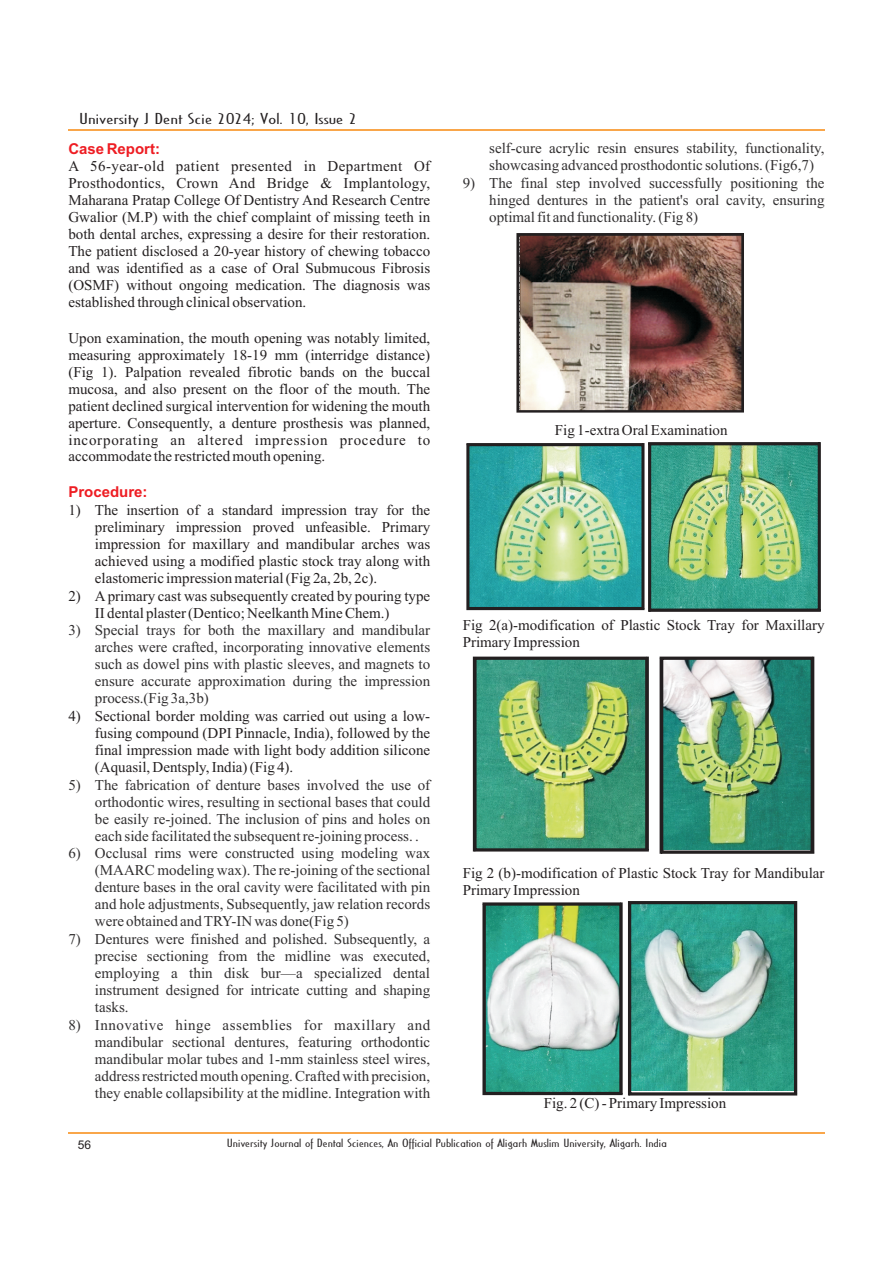
<style>
.page{position:relative;width:893px;height:1263px;background:#fff}
.page>*{position:absolute;margin:0;border:0;box-sizing:border-box;transform-origin:0 0}
.t1{font:15px/17px "Times New Roman";color:#231f20;text-align:justify}
.t2{font:15px/17px "Times New Roman";color:#312f30;text-align:justify}
.t3{font:15px "Cassandra";color:#231f20;scale:1.66 1}
.t4{font:700 15px "Arial";color:#ee1d23}
.t5{font:12px "Arial";color:#231f20}
.t6{font:11.25px "Cassandra";color:#231f20;scale:1.51 1}
</style>
<div class="page">
<svg style="left:482px;top:901px;width:315px;height:194px;background:#77b4a3"></svg>
<img style="left:660px;top:657px;width:154px;height:197px">
<svg style="left:473px;top:657px;width:176px;height:194px;background:#60a070"></svg>
<img style="left:466px;top:442px;width:355px;height:170px">
<hr style="left:68px;top:130px;width:756px;height:1px;background:#f9a64a">
<hr style="left:68px;top:1132px;width:756px;height:1px;background:#f9a64a">
<img style="left:516px;top:233px;width:228px;height:180px">
<p class="t3" style="left:79px;top:112px;width:169px">University J Dent Scie 2024; Vol. 10, Issue 2</p>
<p class="t4" style="left:68px;top:143px;width:93px">Case Report:</p>
<p class="t1" style="left:68px;top:159px;width:363px">A 56-year-old patient presented in Department Of Prosthodontics, Crown And Bridge &amp; Implantology, Maharana Pratap College Of Dentistry And Research Centre Gwalior (M.P) with the chief complaint of missing teeth in both dental arches, expressing a desire for their restoration.<br>The patient disclosed a 20-year history of chewing tobacco and was identified as a case of Oral Submucous Fibrosis (OSMF) without ongoing medication. The diagnosis was established through clinical observation.</p>
<p class="t1" style="left:68px;top:331px;width:363px">Upon examination, the mouth opening was notably limited, measuring approximately 18-19 mm (interridge distance) (Fig 1). Palpation revealed fibrotic bands on the buccal mucosa, and also present on the floor of the mouth. The patient declined surgical intervention for widening the mouth aperture. Consequently, a denture prosthesis was planned, incorporating an altered impression procedure to accommodate the restricted mouth opening.</p>
<p class="t1" style="left:95px;top:503px;width:337px;text-indent:-27px">1) The insertion of a standard impression tray for the preliminary impression proved unfeasible. Primary impression for maxillary and mandibular arches was achieved using a modified plastic stock tray along with elastomeric impression material (Fig 2a, 2b, 2c).</p>
<p class="t1" style="left:95px;top:588px;width:337px;text-indent:-27px">2) Aprimary cast was subsequently created by pouring type<br>II dental plaster (Dentico; Neelkanth Mine Chem.)</p>
<p class="t4" style="left:68px;top:486px;width:81px">Procedure:</p>
<p class="t2" style="left:95px;top:623px;width:337px;text-indent:-27px">3) Special trays for both the maxillary and mandibular arches were crafted, incorporating innovative elements such as dowel pins with plastic sleeves, and magnets to ensure accurate approximation during the impression process.(Fig 3a,3b)</p>
<p class="t1" style="left:95px;top:709px;width:337px;text-indent:-27px">4) Sectional border molding was carried out using a low&shy;fusing compound (DPI Pinnacle, India), followed by the final impression made with light body addition silicone (Aquasil, Dentsply, India) (Fig 4).</p>
<p class="t2" style="left:95px;top:777px;width:337px;text-indent:-27px">5) The fabrication of denture bases involved the use of orthodontic wires, resulting in sectional bases that could be easily re-joined. The inclusion of pins and holes on each side facilitated the subsequent re-joining process. .</p>
<p class="t2" style="left:95px;top:846px;width:337px;text-indent:-27px">6) Occlusal rims were constructed using modeling wax (MAARC modeling wax). The re-joining of the sectional denture bases in the oral cavity were facilitated with pin and hole adjustments, Subsequently, jaw relation records were obtained and TRY-IN was done(Fig 5)</p>
<p class="t2" style="left:95px;top:932px;width:337px;text-indent:-27px">7) Dentures were finished and polished. Subsequently, a precise sectioning from the midline was executed, employing a thin disk bur—a specialized dental instrument designed for intricate cutting and shaping tasks.</p>
<p class="t2" style="left:95px;top:1017px;width:337px;text-indent:-27px">8) Innovative hinge assemblies for maxillary and mandibular sectional dentures, featuring orthodontic mandibular molar tubes and 1-mm stainless steel wires, address restricted mouth opening. Crafted with precision, they enable collapsibility at the midline. Integration with</p>
<p class="t2" style="left:489px;top:141px;width:337px">self-cure acrylic resin ensures stability, functionality, showcasing advanced prosthodontic solutions. (Fig6,7)</p>
<p class="t2" style="left:489px;top:176px;width:337px;text-indent:-27px">9) The final step involved successfully positioning the hinged dentures in the patient's oral cavity, ensuring optimal fit and functionality. (Fig 8)</p>
<p class="t1" style="left:555px;top:423px;width:174px">Fig 1-extra Oral Examination</p>
<p class="t1" style="left:463px;top:618px;width:363px">Fig 2(a)-modification of Plastic Stock Tray for Maxillary<br>Primary Impression</p>
<p class="t1" style="left:463px;top:866px;width:363px">Fig 2 (b)-modification of Plastic Stock Tray for Mandibular<br>Primary Impression</p>
<p class="t1" style="left:544px;top:1096px;width:184px">Fig. 2 (C) - Primary Impression</p>
<p class="t5" style="left:78px;top:1140px;width:15px">56</p>
<p class="t6" style="left:227px;top:1138px;width:293px">University Journal of Dental Sciences, An Official Publication of Aligarh Muslim University, Aligarh. India</p>
</div>
